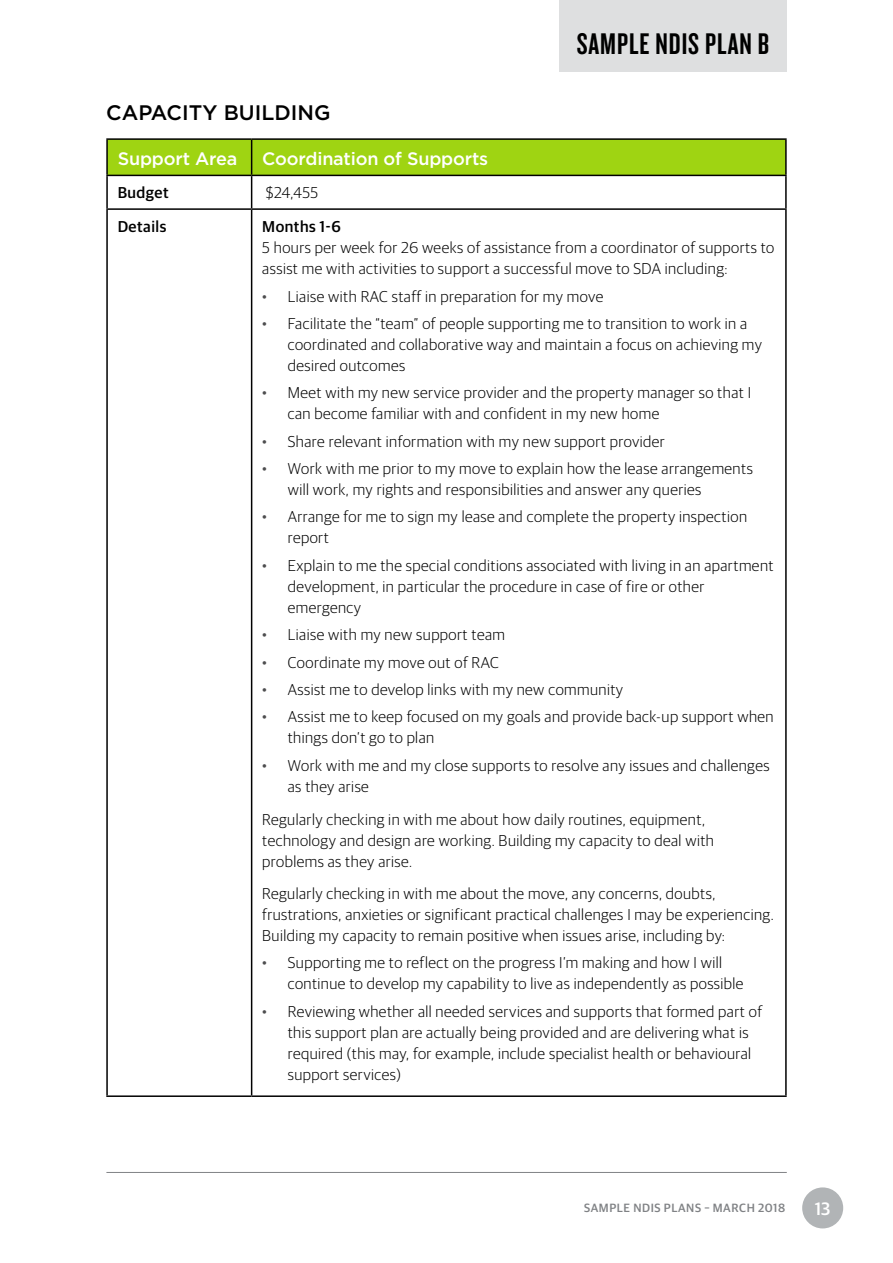
<style>
.page{position:relative;width:893px;height:1263px;background:#fff}
.page>*{position:absolute;margin:0;border:0;box-sizing:border-box;transform-origin:0 0}
.t1{font:31.05px "Knockout 48 Featherweight";letter-spacing:.03em;color:#000}
.t2{font:500 21px "Gotham";color:#000}
.t3{font:500 18px "Gotham";letter-spacing:-.01em;color:#fff}
.t4{font:500 18px "Guardian Sans";color:#fff}
.t5{font:300 15.75px/21px "Guardian Sans";letter-spacing:.03em;color:#000}
.t6{font:500 15.75px "Guardian Sans";letter-spacing:.03em;color:#000}
.t7{font:500 12px "Guardian Sans";letter-spacing:.05em;color:#808285}
.s1{color:#4d4d4f}
</style>
<div class="page">
<div style="left:802px;top:1187px;width:41px;height:41px;background:#b1b4b6;border-radius:50%"></div>
<hr style="left:106px;top:1172px;width:681px;height:1px;background:#808285">
<div style="left:108px;top:140px;width:677px;height:35px;background:#9fd412"></div>
<hr style="left:106px;top:138px;width:146px;height:2px;background:#000">
<hr style="left:106px;top:140px;width:2px;height:35px;background:#000">
<hr style="left:252px;top:138px;width:535px;height:2px;background:#000">
<hr style="left:251px;top:140px;width:1px;height:35px;background:#000">
<hr style="left:785px;top:140px;width:2px;height:35px;background:#000">
<hr style="left:106px;top:175px;width:146px;height:1px;background:#000">
<hr style="left:106px;top:176px;width:2px;height:32px;background:#000">
<hr style="left:252px;top:175px;width:535px;height:1px;background:#000">
<hr style="left:251px;top:176px;width:1px;height:32px;background:#000">
<hr style="left:785px;top:176px;width:2px;height:32px;background:#000">
<hr style="left:106px;top:208px;width:146px;height:2px;background:#000">
<hr style="left:106px;top:210px;width:2px;height:885px;background:#000">
<hr style="left:252px;top:208px;width:535px;height:2px;background:#000">
<hr style="left:251px;top:210px;width:1px;height:885px;background:#000">
<hr style="left:785px;top:210px;width:2px;height:885px;background:#000">
<hr style="left:106px;top:1095px;width:146px;height:2px;background:#000">
<hr style="left:252px;top:1095px;width:535px;height:2px;background:#000">
<div style="left:559px;top:0;width:228px;height:71px;background:#dedfe0"></div>
<h1 class="t1" style="left:577px;top:24px;width:194px">SAMPLE NDIS PLAN B</h1>
<h2 class="t2" style="left:106px;top:100px;width:226px">CAPACITY BUILDING</h2>
<p class="t3" style="left:118px;top:148px;width:121px">Support Area</p>
<p class="t3" style="left:262px;top:148px;width:227px">Coordination of Supports</p>
<p class="t6" style="left:118px;top:182px;width:52px">Budget</p>
<p class="t5" style="left:266px;top:181px;width:54px">$24,455</p>
<p class="t6" style="left:118px;top:215px;width:50px">Details</p>
<p class="t6" style="left:262px;top:215px;width:80px">Months 1-6</p>
<p class="t5" style="left:262px;top:236px;width:514px">5 hours per week for 26 weeks of assistance from a coordinator of supports to assist me with activities to support a successful move to SDA including:</p>
<p class="t5" style="left:262px;top:285px;width:343px"><span class="s1">•</span> Liaise with RAC staff in preparation for my move</p>
<p class="t5" style="left:288px;top:312px;width:476px;text-indent:-26px"><span class="s1">•</span> Facilitate the “team” of people supporting me to transition to work in a coordinated and collaborative way and maintain a focus on achieving my desired outcomes</p>
<p class="t5" style="left:288px;top:381px;width:465px;text-indent:-26px"><span class="s1">•</span> Meet with my new service provider and the property manager so that I can become familiar with and confident in my new home</p>
<p class="t5" style="left:262px;top:430px;width:404px"><span class="s1">•</span> Share relevant information with my new support provider</p>
<p class="t5" style="left:288px;top:457px;width:467px;text-indent:-26px"><span class="s1">•</span> Work with me prior to my move to explain how the lease arrangements will work, my rights and responsibilities and answer any queries</p>
<p class="t5" style="left:288px;top:505px;width:461px;text-indent:-26px"><span class="s1">•</span> Arrange for me to sign my lease and complete the property inspection report</p>
<p class="t5" style="left:288px;top:554px;width:487px;text-indent:-26px"><span class="s1">•</span> Explain to me the special conditions associated with living in an apartment development, in particular the procedure in case of fire or other emergency</p>
<p class="t5" style="left:262px;top:623px;width:244px"><span class="s1">•</span> Liaise with my new support team</p>
<p class="t5" style="left:262px;top:650px;width:238px"><span class="s1">•</span> Coordinate my move out of RAC</p>
<p class="t5" style="left:262px;top:678px;width:362px"><span class="s1">•</span> Assist me to develop links with my new community</p>
<p class="t5" style="left:288px;top:705px;width:487px;text-indent:-26px"><span class="s1">•</span> Assist me to keep focused on my goals and provide back-up support when things don’t go to plan</p>
<p class="t5" style="left:288px;top:754px;width:483px;text-indent:-26px"><span class="s1">•</span> Work with me and my close supports to resolve any issues and challenges as they arise</p>
<p class="t5" style="left:262px;top:808px;width:453px">Regularly checking in with me about how daily routines, equipment, technology and design are working. Building my capacity to deal with problems as they arise.</p>
<p class="t5" style="left:262px;top:882px;width:513px">Regularly checking in with me about the move, any concerns, doubts, frustrations, anxieties or significant practical challenges I may be experiencing.<br>Building my capacity to remain positive when issues arise, including by:</p>
<p class="t5" style="left:288px;top:951px;width:457px;text-indent:-26px"><span class="s1">•</span> Supporting me to reflect on the progress I’m making and how I will continue to develop my capability to live as independently as possible</p>
<p class="t5" style="left:288px;top:1000px;width:476px;text-indent:-26px"><span class="s1">•</span> Reviewing whether all needed services and supports that formed part of this support plan are actually being provided and are delivering what is required (this may, for example, include specialist health or behavioural support services)</p>
<p class="t7" style="left:584px;top:1199px;width:203px">SAMPLE NDIS PLANS – MARCH 2018</p>
<p class="t4" style="left:815px;top:1196px;width:17px">13</p>
</div>
